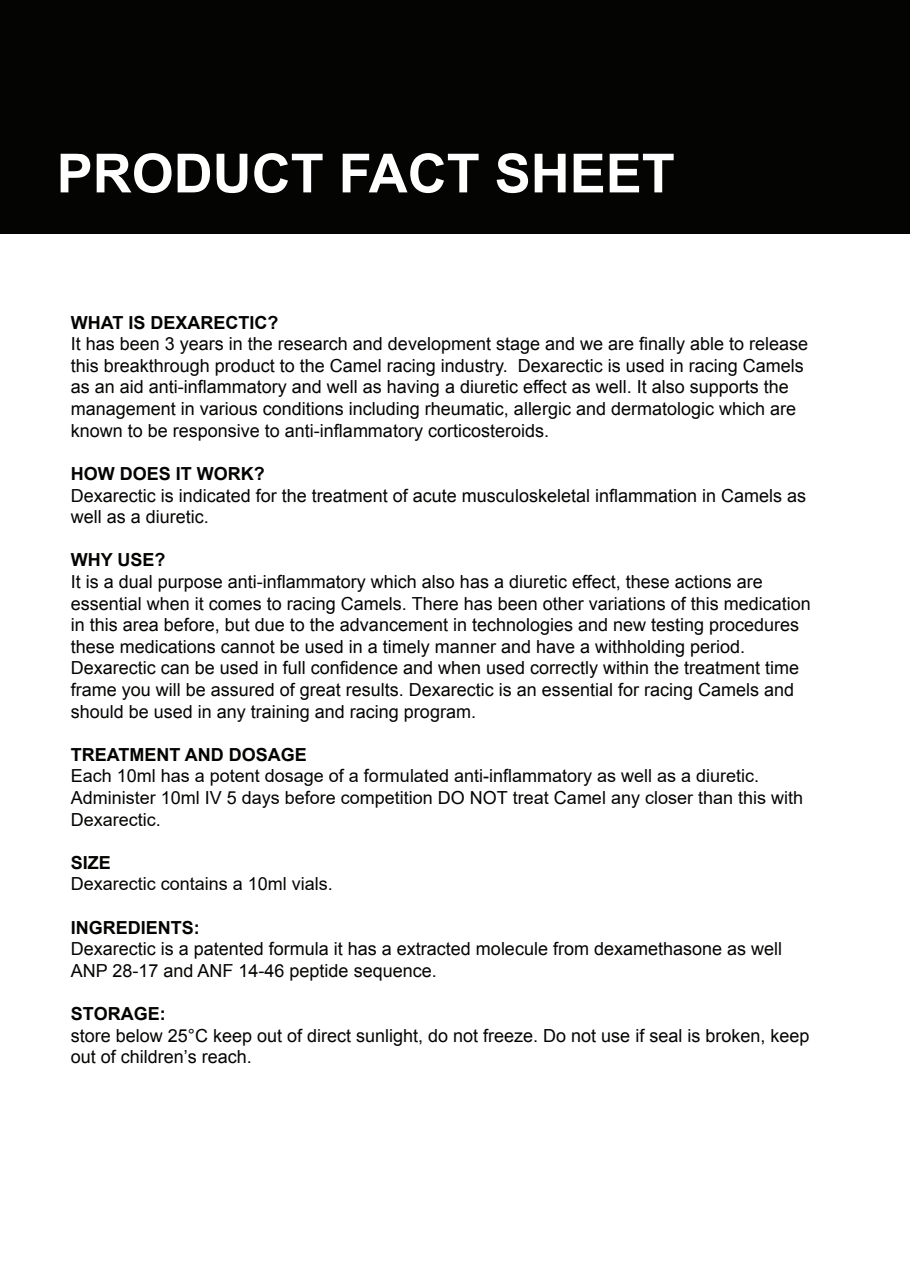
<style>
.page{position:relative;width:910px;height:1280px;background:#fff}
.page>*{position:absolute;margin:0;border:0;box-sizing:border-box;transform-origin:0 0}
.t1{font:700 54px "Arial";color:#fff}
.t2{font:18px/21.6px "Arial";color:#040503}
.t3{font:18px/21.6px "Arial";color:#040503}
.t4{font:700 18px "Arial";color:#040503}
</style>
<div class="page">
<div style="left:0;top:0;width:910px;height:234px;background:#040503"></div>
<h1 class="t1" style="left:57px;top:137px;width:620px">PRODUCT FACT SHEET</h1>
<h1 class="t1" style="left:52px;top:162px;width:620px">PRODUCT FACT SHEET</h1>
<p class="t4" style="left:71px;top:310px;width:209px">WHAT IS DEXARECTIC?</p>
<p class="t2" style="left:71px;top:333px;width:739px">It has been 3 years in the research and development stage and we are finally able to release this breakthrough product to the Camel racing industry. Dexarectic is used in racing Camels as an aid anti-inflammatory and well as having a diuretic effect as well. It also supports the management in various conditions including rheumatic, allergic and dermatologic which are known to be responsive to anti-inflammatory corticosteroids.</p>
<p class="t4" style="left:71px;top:462px;width:196px">HOW DOES IT WORK?</p>
<p class="t2" style="left:71px;top:485px;width:737px">Dexarectic is indicated for the treatment of acute musculoskeletal inflammation in Camels as well as a diuretic.</p>
<p class="t4" style="left:71px;top:548px;width:96px">WHY USE?</p>
<p class="t2" style="left:71px;top:571px;width:742px">It is a dual purpose anti-inflammatory which also has a diuretic effect, these actions are essential when it comes to racing Camels. There has been other variations of this medication in this area before, but due to the advancement in technologies and new testing procedures these medications cannot be used in a timely manner and have a withholding period.<br>Dexarectic can be used in full confidence and when used correctly within the treatment time frame you will be assured of great results. Dexarectic is an essential for racing Camels and should be used in any training and racing program.</p>
<p class="t4" style="left:71px;top:742px;width:238px">TREATMENT AND DOSAGE</p>
<p class="t3" style="left:71px;top:765px;width:734px">Each 10ml has a potent dosage of a formulated anti-inflammatory as well as a diuretic.<br>Administer 10ml IV 5 days before competition DO NOT treat Camel any closer than this with<br>Dexarectic.</p>
<p class="t4" style="left:71px;top:850px;width:42px">SIZE</p>
<p class="t3" style="left:71px;top:873px;width:264px">Dexarectic contains a 10ml vials.</p>
<p class="t4" style="left:71px;top:915px;width:131px">INGREDIENTS:</p>
<p class="t2" style="left:71px;top:938px;width:713px">Dexarectic is a patented formula it has a extracted molecule from dexamethasone as well<br>ANP 28-17 and ANF 14-46 peptide sequence.</p>
<p class="t4" style="left:71px;top:1002px;width:97px">STORAGE:</p>
<p class="t2" style="left:71px;top:1025px;width:740px">store below 25°C keep out of direct sunlight, do not freeze. Do not use if seal is broken, keep out of children’s reach.</p>
</div>
